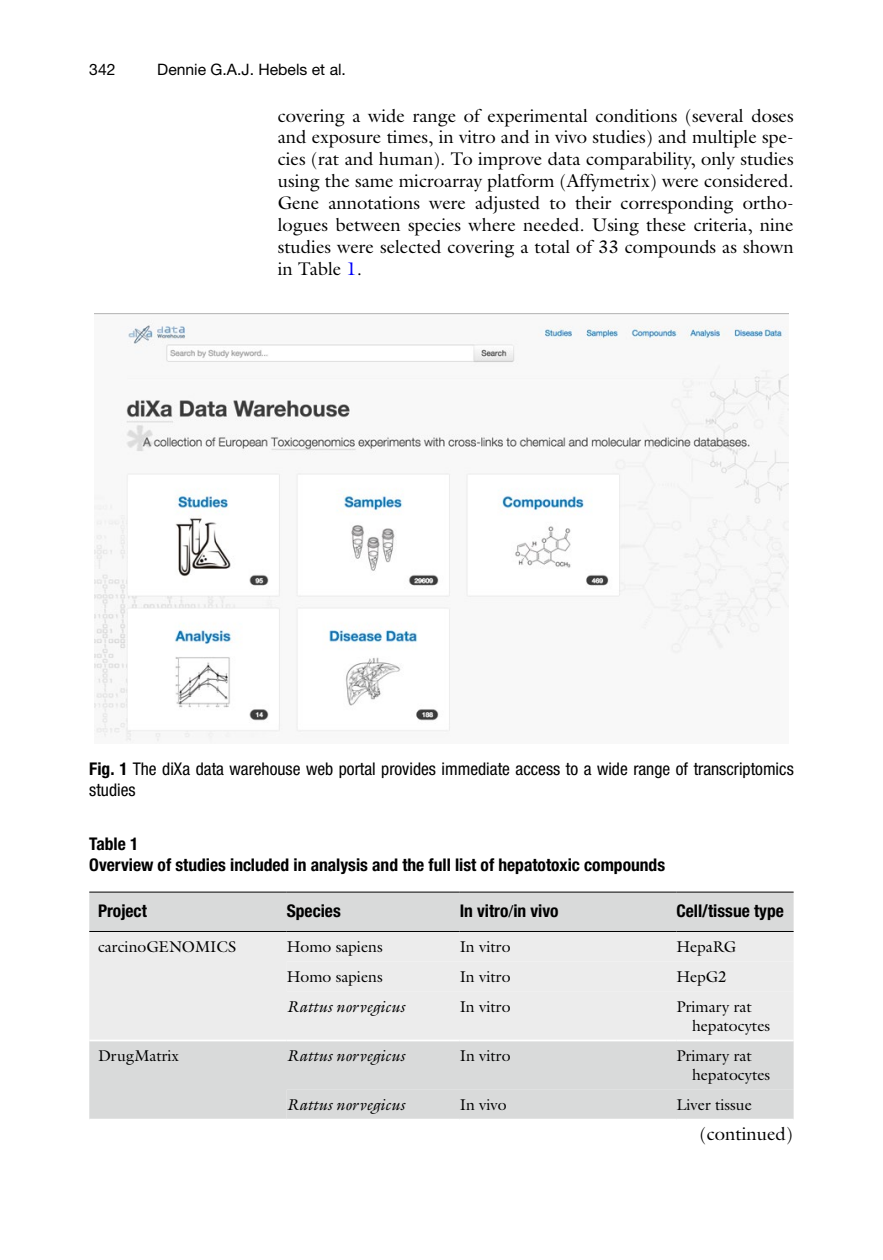
<style>
.page{position:relative;width:883px;height:1260px;background:#fff}
.page>*{position:absolute;margin:0;border:0;box-sizing:border-box;transform-origin:0 0}
.t1{font:18.38px/21.9px "Gpgjnl Gjxlwr Galliard";color:#000;text-align:justify}
.t2{font:700 condensed 17.5px/21px "Kdddrb Bvrtbj Helvetica Neue";color:#000}
.t3{font:condensed 17.5px/21px "Rttgmc Wtmjcl Helvetica Neue";color:#000}
.t4{font:15.75px/19.2px "Gpgjnl Gjxlwr Galliard";color:#000}
.t5{font:italic 15.75px "Rmpysj Jfsrks Galliard";color:#000}
.t6{font:15.75px "Nmfmnv Qkjxxl Helvetica Neue";color:#000}
.t7{font:15.75px "Ltwgkl Ljvxdt Helvetica Neue";color:#000}
.s1{color:#0000fa}
.s2{font-family:"Kdddrb Bvrtbj Helvetica Neue";font-weight:700}
.s3{font-family:"Yjypnb Hnpylq STIX General";font-weight:400;font-stretch:normal}
</style>
<div class="page">
<img style="left:95px;top:314px;width:693px;height:428px">
<div style="left:89px;top:893px;width:705px;height:38px;background:#d9dada"></div>
<div style="left:89px;top:932px;width:705px;height:108px;background:#ececec"></div>
<div style="left:287px;top:961px;width:507px;height:30px;background:#ececec"></div>
<div style="left:89px;top:1041px;width:705px;height:78px;background:#d9dada"></div>
<hr style="left:89px;top:892px;width:198px;height:1px;background:#000">
<hr style="left:89px;top:931px;width:198px;height:1px;background:#000">
<hr style="left:287px;top:892px;width:173px;height:1px;background:#000">
<hr style="left:287px;top:931px;width:173px;height:1px;background:#000">
<hr style="left:460px;top:892px;width:216px;height:1px;background:#000">
<hr style="left:460px;top:931px;width:216px;height:1px;background:#000">
<hr style="left:676px;top:892px;width:118px;height:1px;background:#000">
<hr style="left:676px;top:931px;width:118px;height:1px;background:#000">
<p class="t7" style="left:89px;top:60px;width:28px">342</p>
<p class="t6" style="left:157px;top:60px;width:190px">Dennie G.A.J. Hebels et al.</p>
<p class="t1" style="left:278px;top:104px;width:517px">covering a wide range of experimental conditions (several doses and exposure times, in vitro and in vivo studies) and multiple spe&shy;cies (rat and human). To improve data comparability, only studies using the same microarray platform (Affymetrix) were considered.<br>Gene annotations were adjusted to their corresponding ortho&shy;logues between species where needed. Using these criteria, nine studies were selected covering a total of 33 compounds as shown in Table <span class="s1">1</span>.</p>
<p class="t3" style="left:89px;top:758px;width:706px"><span class="s2">Fig. 1</span> The diXa data warehouse web portal provides immediate access to a wide range of transcriptomics studies</p>
<p class="t2" style="left:89px;top:833px;width:577px">Table 1<br>Overview of studies included in analysis and the full list of hepatotoxic compounds</p>
<p class="t2" style="left:98px;top:900px;width:50px">Project</p>
<p class="t2" style="left:287px;top:900px;width:56px">Species</p>
<p class="t2" style="left:460px;top:900px;width:100px">In vitro<span class="s3">/</span>in vivo</p>
<p class="t2" style="left:676px;top:900px;width:109px">Cell/tissue type</p>
<p class="t4" style="left:98px;top:937px;width:140px">carcinoGENOMICS</p>
<p class="t4" style="left:287px;top:937px;width:98px">Homo sapiens</p>
<p class="t4" style="left:460px;top:937px;width:52px">In vitro</p>
<p class="t4" style="left:676px;top:937px;width:61px">HepaRG</p>
<p class="t4" style="left:287px;top:967px;width:98px">Homo sapiens</p>
<p class="t4" style="left:460px;top:967px;width:52px">In vitro</p>
<p class="t4" style="left:676px;top:967px;width:52px">HepG2</p>
<p class="t5" style="left:287px;top:996px;width:119px">Rattus norvegicus</p>
<p class="t4" style="left:460px;top:996px;width:52px">In vitro</p>
<p class="t4" style="left:692px;top:996px;width:80px;text-indent:-16px">Primary rat hepatocytes</p>
<p class="t4" style="left:98px;top:1046px;width:83px">DrugMatrix</p>
<p class="t5" style="left:287px;top:1046px;width:119px">Rattus norvegicus</p>
<p class="t4" style="left:460px;top:1046px;width:52px">In vitro</p>
<p class="t4" style="left:692px;top:1046px;width:80px;text-indent:-16px">Primary rat hepatocytes</p>
<p class="t5" style="left:287px;top:1095px;width:119px">Rattus norvegicus</p>
<p class="t4" style="left:460px;top:1095px;width:48px">In vivo</p>
<p class="t4" style="left:676px;top:1095px;width:77px">Liver tissue</p>
<p class="t1" style="left:700px;top:1122px;width:94px">(continued)</p>
</div>
